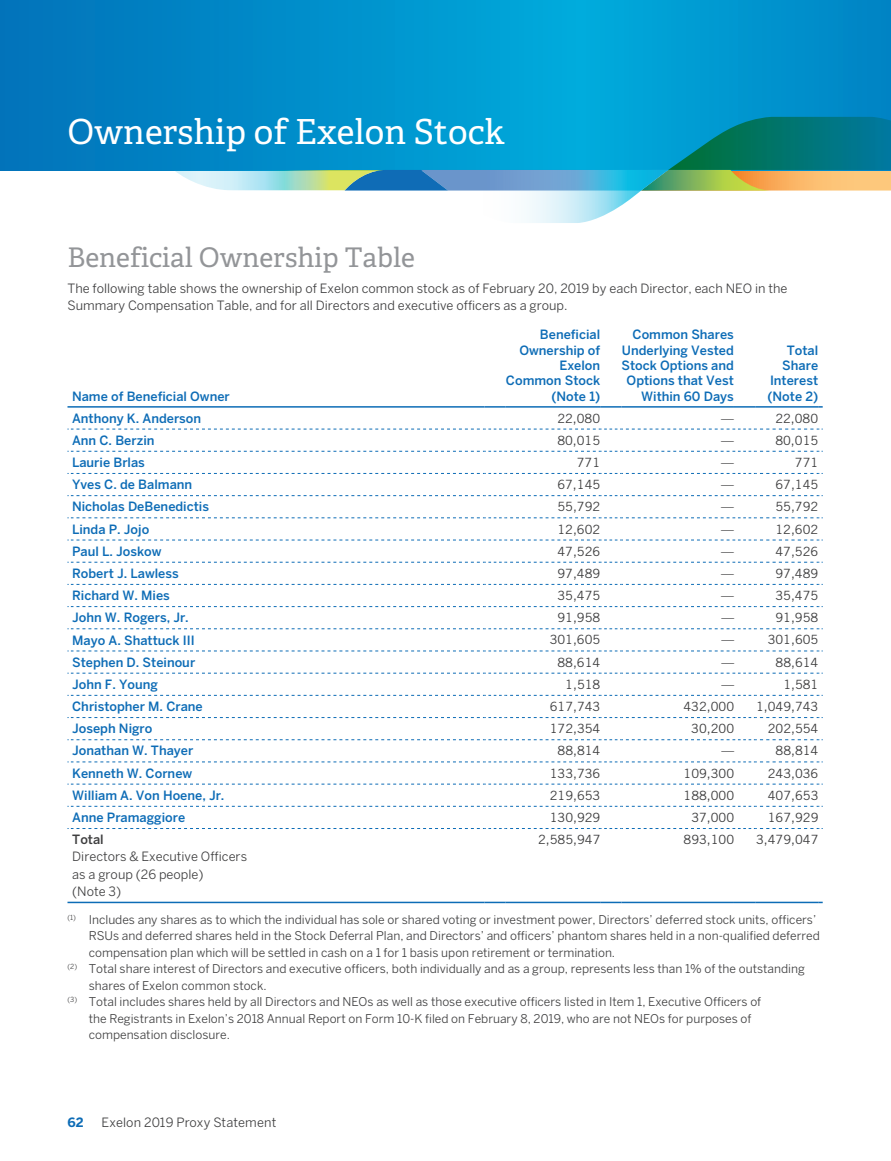
<style>
.page{position:relative;width:891px;height:1161px;background:#fff}
.page>*{position:absolute;margin:0;border:0;box-sizing:border-box;transform-origin:0 0}
.t1{font:34.5px "Adelle";color:#fff}
.t2{font:27px "Adelle";color:#939598}
.t3{font:500 12.75px/15.3px "Benton Sans";color:#0d6cb6;text-align:right}
.t4{font:12.75px "Trade Gothic LT Std";color:#3e3e3f}
.t5{font:12.75px/17.2px "Benton Sans";color:#3e3e3f}
.t6{font:500 12.75px "Benton Sans";color:#3e3e3f}
.t7{font:700 12.75px "Benton Sans";color:#0d6cb6}
.t8{font:12px "Benton Sans";color:#3e3e3f}
</style>
<div class="page">
<svg style="left:68px;top:429px;width:755px;height:1px"></svg>
<svg style="left:68px;top:451px;width:755px;height:1px"></svg>
<svg style="left:68px;top:473px;width:755px;height:1px"></svg>
<svg style="left:68px;top:495px;width:755px;height:1px"></svg>
<svg style="left:68px;top:517px;width:755px;height:1px"></svg>
<svg style="left:68px;top:540px;width:755px;height:1px"></svg>
<svg style="left:68px;top:562px;width:755px;height:1px"></svg>
<svg style="left:68px;top:584px;width:755px;height:1px"></svg>
<svg style="left:68px;top:606px;width:755px;height:1px"></svg>
<svg style="left:68px;top:628px;width:755px;height:1px"></svg>
<svg style="left:68px;top:651px;width:755px;height:1px"></svg>
<svg style="left:68px;top:673px;width:755px;height:1px"></svg>
<svg style="left:68px;top:695px;width:755px;height:1px"></svg>
<svg style="left:68px;top:717px;width:755px;height:1px"></svg>
<svg style="left:68px;top:739px;width:755px;height:1px"></svg>
<svg style="left:68px;top:762px;width:755px;height:1px"></svg>
<hr style="left:72px;top:902px;width:412px;height:1px;background:#0d6cb6">
<svg style="left:484px;top:902px;width:22px;height:1px"></svg>
<hr style="left:506px;top:902px;width:94px;height:1px;background:#0d6cb6">
<svg style="left:600px;top:902px;width:21px;height:1px"></svg>
<hr style="left:621px;top:902px;width:113px;height:1px;background:#0d6cb6">
<svg style="left:734px;top:902px;width:21px;height:1px"></svg>
<hr style="left:755px;top:902px;width:63px;height:1px;background:#0d6cb6">
<svg style="left:68px;top:784px;width:755px;height:1px"></svg>
<svg style="left:68px;top:806px;width:755px;height:1px"></svg>
<hr style="left:72px;top:406px;width:412px;height:2px;background:#0d6cb6">
<hr style="left:484px;top:406px;width:22px;height:2px;background:#0d6cb6">
<hr style="left:506px;top:406px;width:94px;height:2px;background:#0d6cb6">
<hr style="left:600px;top:406px;width:21px;height:2px;background:#0d6cb6">
<hr style="left:621px;top:406px;width:113px;height:2px;background:#0d6cb6">
<hr style="left:734px;top:406px;width:21px;height:2px;background:#0d6cb6">
<hr style="left:755px;top:406px;width:63px;height:2px;background:#0d6cb6">
<svg style="left:68px;top:828px;width:755px;height:1px"></svg>
<svg style="left:0;top:0;width:891px;height:170px;background:#0090cc"></svg>
<svg style="left:668px;top:117px;width:223px;height:53px;background:#007c84"></svg>
<svg style="left:526px;top:191px;width:115px;height:32px"></svg>
<svg style="left:386px;top:170px;width:505px;height:21px;background:#86a99f"></svg>
<svg style="left:174px;top:170px;width:212px;height:21px;background:#aad6c9"></svg>
<h1 class="t1" style="left:68px;top:111px;width:439px">Ownership of Exelon Stock</h1>
<h2 class="t2" style="left:68px;top:241px;width:349px">Beneficial Ownership Table</h2>
<p class="t5" style="left:68px;top:280px;width:722px">The following table shows the ownership of Exelon common stock as of February 20, 2019 by each Director, each NEO in the<br>Summary Compensation Table, and for all Directors and executive officers as a group.</p>
<p class="t3" style="left:72px;top:388px;width:159px">Name of Beneficial Owner</p>
<p class="t3" style="left:506px;top:327px;width:96px">Beneficial<br>Ownership of<br>Exelon<br>Common Stock (Note 1)</p>
<p class="t3" style="left:621px;top:327px;width:114px">Common Shares<br>Underlying Vested<br>Stock Options and<br>Options that Vest<br>Within 60 Days</p>
<p class="t3" style="left:767px;top:342px;width:52px">Total<br>Share<br>Interest (Note 2)</p>
<p class="t3" style="left:72px;top:410px;width:131px">Anthony K. Anderson</p>
<p class="t4" style="left:557px;top:410px;width:44px">22,080</p>
<p class="t4" style="left:721px;top:410px;width:14px">—</p>
<p class="t4" style="left:775px;top:410px;width:44px">22,080</p>
<p class="t3" style="left:72px;top:432px;width:84px">Ann C. Berzin</p>
<p class="t4" style="left:557px;top:433px;width:44px">80,015</p>
<p class="t4" style="left:721px;top:433px;width:14px">—</p>
<p class="t4" style="left:775px;top:433px;width:44px">80,015</p>
<p class="t3" style="left:72px;top:455px;width:74px">Laurie Brlas</p>
<p class="t4" style="left:577px;top:455px;width:25px">771</p>
<p class="t4" style="left:721px;top:455px;width:14px">—</p>
<p class="t4" style="left:795px;top:455px;width:25px">771</p>
<p class="t3" style="left:72px;top:477px;width:122px">Yves C. de Balmann</p>
<p class="t4" style="left:557px;top:477px;width:44px">67,145</p>
<p class="t4" style="left:721px;top:477px;width:14px">—</p>
<p class="t4" style="left:775px;top:477px;width:44px">67,145</p>
<p class="t3" style="left:72px;top:499px;width:138px">Nicholas DeBenedictis</p>
<p class="t4" style="left:557px;top:499px;width:44px">55,792</p>
<p class="t4" style="left:721px;top:499px;width:14px">—</p>
<p class="t4" style="left:775px;top:499px;width:44px">55,792</p>
<p class="t3" style="left:72px;top:521px;width:79px">Linda P. Jojo</p>
<p class="t4" style="left:557px;top:521px;width:44px">12,602</p>
<p class="t4" style="left:721px;top:521px;width:14px">—</p>
<p class="t4" style="left:775px;top:521px;width:44px">12,602</p>
<p class="t3" style="left:72px;top:543px;width:91px">Paul L. Joskow</p>
<p class="t4" style="left:557px;top:543px;width:44px">47,526</p>
<p class="t4" style="left:721px;top:543px;width:14px">—</p>
<p class="t4" style="left:775px;top:543px;width:44px">47,526</p>
<p class="t3" style="left:72px;top:566px;width:108px">Robert J. Lawless</p>
<p class="t4" style="left:557px;top:566px;width:44px">97,489</p>
<p class="t4" style="left:721px;top:566px;width:14px">—</p>
<p class="t4" style="left:775px;top:566px;width:44px">97,489</p>
<p class="t3" style="left:72px;top:588px;width:99px">Richard W. Mies</p>
<p class="t4" style="left:557px;top:588px;width:44px">35,475</p>
<p class="t4" style="left:721px;top:588px;width:14px">—</p>
<p class="t4" style="left:776px;top:588px;width:44px">35,475</p>
<p class="t3" style="left:72px;top:610px;width:118px">John W. Rogers, Jr.</p>
<p class="t4" style="left:557px;top:610px;width:44px">91,958</p>
<p class="t4" style="left:721px;top:610px;width:14px">—</p>
<p class="t4" style="left:776px;top:610px;width:44px">91,958</p>
<p class="t3" style="left:72px;top:632px;width:124px">Mayo A. Shattuck III</p>
<p class="t4" style="left:550px;top:632px;width:52px">301,605</p>
<p class="t4" style="left:721px;top:632px;width:14px">—</p>
<p class="t4" style="left:768px;top:632px;width:52px">301,605</p>
<p class="t3" style="left:72px;top:654px;width:125px">Stephen D. Steinour</p>
<p class="t4" style="left:558px;top:654px;width:44px">88,614</p>
<p class="t4" style="left:721px;top:654px;width:14px">—</p>
<p class="t4" style="left:776px;top:654px;width:44px">88,614</p>
<p class="t3" style="left:72px;top:676px;width:87px">John F. Young</p>
<p class="t4" style="left:565px;top:677px;width:37px">1,518</p>
<p class="t4" style="left:721px;top:677px;width:14px">—</p>
<p class="t4" style="left:783px;top:677px;width:37px">1,581</p>
<p class="t3" style="left:72px;top:699px;width:132px">Christopher M. Crane</p>
<p class="t4" style="left:550px;top:699px;width:52px">617,743</p>
<p class="t4" style="left:684px;top:699px;width:52px">432,000</p>
<p class="t4" style="left:756px;top:699px;width:64px">1,049,743</p>
<p class="t3" style="left:72px;top:721px;width:82px">Joseph Nigro</p>
<p class="t4" style="left:550px;top:721px;width:52px">172,354</p>
<p class="t4" style="left:691px;top:721px;width:44px">30,200</p>
<p class="t4" style="left:768px;top:721px;width:52px">202,554</p>
<p class="t3" style="left:72px;top:743px;width:123px">Jonathan W. Thayer</p>
<p class="t4" style="left:558px;top:743px;width:44px">88,814</p>
<p class="t4" style="left:721px;top:743px;width:14px">—</p>
<p class="t4" style="left:776px;top:743px;width:44px">88,814</p>
<p class="t3" style="left:72px;top:765px;width:122px">Kenneth W. Cornew</p>
<p class="t4" style="left:550px;top:765px;width:52px">133,736</p>
<p class="t4" style="left:684px;top:765px;width:52px">109,300</p>
<p class="t4" style="left:768px;top:765px;width:52px">243,036</p>
<p class="t3" style="left:72px;top:787px;width:154px">William A. Von Hoene, Jr.</p>
<p class="t4" style="left:550px;top:787px;width:52px">219,653</p>
<p class="t4" style="left:684px;top:787px;width:52px">188,000</p>
<p class="t4" style="left:768px;top:787px;width:52px">407,653</p>
<p class="t3" style="left:72px;top:810px;width:115px">Anne Pramaggiore</p>
<p class="t4" style="left:550px;top:810px;width:52px">130,929</p>
<p class="t4" style="left:691px;top:810px;width:44px">37,000</p>
<p class="t4" style="left:768px;top:810px;width:52px">167,929</p>
<p class="t6" style="left:72px;top:832px;width:33px">Total</p>
<p class="t5" style="left:72px;top:848px;width:176px">Directors &amp; Executive Officers as a group (26 people)<br>(Note 3)</p>
<p class="t4" style="left:538px;top:832px;width:64px">2,585,947</p>
<p class="t4" style="left:684px;top:832px;width:52px">893,100</p>
<p class="t4" style="left:756px;top:832px;width:64px">3,479,047</p>
<p class="t8" style="left:68px;top:912px;width:750px"><sup>(1)</sup> Includes any shares as to which the individual has sole or shared voting or investment power, Directors’ deferred stock units, officers’</p>
<p class="t8" style="left:89px;top:929px;width:733px">RSUs and deferred shares held in the Stock Deferral Plan, and Directors’ and officers’ phantom shares held in a non-qualified deferred</p>
<p class="t8" style="left:89px;top:945px;width:528px">compensation plan which will be settled in cash on a 1 for 1 basis upon retirement or termination.</p>
<p class="t8" style="left:68px;top:962px;width:739px"><sup>(2)</sup> Total share interest of Directors and executive officers, both individually and as a group, represents less than 1% of the outstanding</p>
<p class="t8" style="left:89px;top:978px;width:179px">shares of Exelon common stock.</p>
<p class="t8" style="left:68px;top:995px;width:695px"><sup>(3)</sup> Total includes shares held by all Directors and NEOs as well as those executive officers listed in Item 1, Executive Officers of</p>
<p class="t8" style="left:89px;top:1011px;width:664px">the Registrants in Exelon’s 2018 Annual Report on Form 10-K filed on February 8, 2019, who are not NEOs for purposes of</p>
<p class="t8" style="left:89px;top:1028px;width:143px">compensation disclosure.</p>
<p class="t7" style="left:68px;top:1115px;width:18px">62</p>
<p class="t5" style="left:102px;top:1114px;width:176px">Exelon 2019 Proxy Statement</p>
</div>
